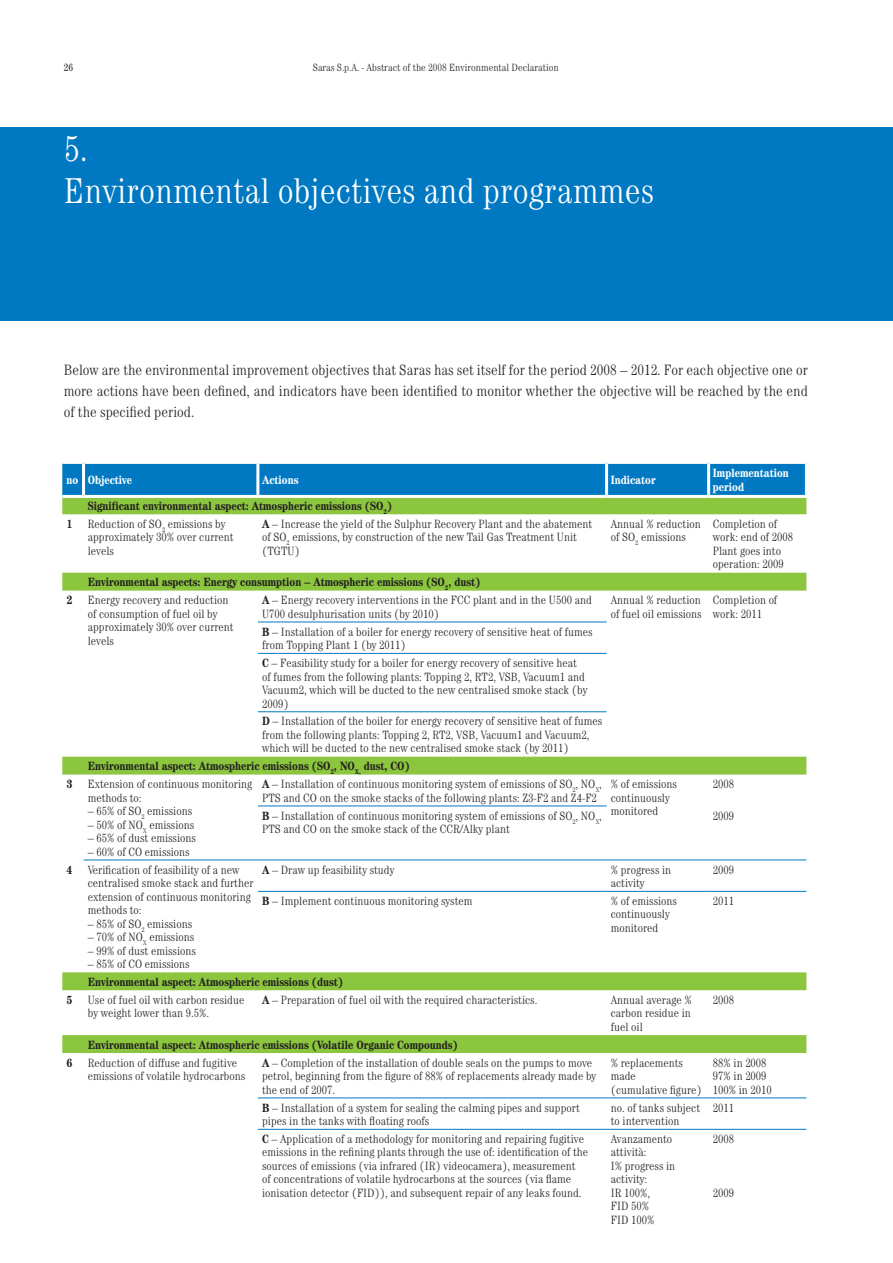
<style>
.page{position:relative;width:893px;height:1263px;background:#fff}
.page>*{position:absolute;margin:0;border:0;box-sizing:border-box;transform-origin:0 0}
.t1{font:300 condensed 36px/42px "Century";color:#fff}
.t2{font:300 condensed 15px/21.3px "Century";color:#231f20;text-align:justify}
.t3{font:300 condensed 12px/13.5px "Century";color:#231f20}
.t4{font:700 condensed 12px "Century";color:#231f20}
.t5{font:700 condensed 12px/13.5px "Century";color:#fff}
.t6{font:300 condensed 10.5px "Century";color:#231f20}
.t7{font:condensed 10.5px "Century";color:#231f20}
.s1{font-weight:700}
</style>
<div class="page">
<div style="left:0;top:128px;width:893px;height:193px;background:#0079c2"></div>
<div style="left:62px;top:464px;width:743px;height:31px;background:#0079c2"></div>
<svg style="left:62px;top:498px;width:744px;height:555px"></svg>
<hr style="left:258px;top:805px;width:349px;height:1px;background:#0079c2">
<hr style="left:84px;top:859px;width:174px;height:1px;background:#0079c2">
<hr style="left:258px;top:622px;width:349px;height:1px;background:#0079c2">
<hr style="left:258px;top:653px;width:349px;height:1px;background:#0079c2">
<hr style="left:258px;top:711px;width:349px;height:1px;background:#0079c2">
<hr style="left:258px;top:859px;width:349px;height:1px;background:#0079c2">
<hr style="left:258px;top:891px;width:349px;height:1px;background:#0079c2">
<hr style="left:607px;top:891px;width:102px;height:1px;background:#0079c2">
<hr style="left:709px;top:891px;width:97px;height:1px;background:#0079c2">
<hr style="left:82px;top:464px;width:3px;height:31px;background:#fff">
<hr style="left:256px;top:464px;width:3px;height:31px;background:#fff">
<hr style="left:605px;top:464px;width:3px;height:31px;background:#fff">
<hr style="left:707px;top:464px;width:3px;height:31px;background:#fff">
<hr style="left:258px;top:1097px;width:349px;height:1px;background:#0079c2">
<hr style="left:607px;top:1097px;width:102px;height:1px;background:#0079c2">
<hr style="left:709px;top:1097px;width:97px;height:1px;background:#0079c2">
<hr style="left:258px;top:1129px;width:349px;height:1px;background:#0079c2">
<hr style="left:607px;top:1129px;width:102px;height:1px;background:#0079c2">
<hr style="left:709px;top:1129px;width:97px;height:1px;background:#0079c2">
<hr style="left:607px;top:859px;width:102px;height:1px;background:#0079c2">
<hr style="left:709px;top:859px;width:97px;height:1px;background:#0079c2">
<p class="t7" style="left:64px;top:61px;width:11px">26</p>
<p class="t6" style="left:313px;top:62px;width:247px">Saras S.p.A. - Abstract of the 2008 Environmental Declaration</p>
<h1 class="t1" style="left:64px;top:128px;width:592px">5.<br>Environmental objectives and programmes</h1>
<p class="t2" style="left:64px;top:359px;width:746px">Below are the environmental improvement objectives that Saras has set itself for the period 2008 – 2012. For each objective one or more actions have been defined, and indicators have been identified to monitor whether the objective will be reached by the end of the specified period.</p>
<p class="t5" style="left:67px;top:473px;width:67px">no Objective</p>
<p class="t5" style="left:262px;top:473px;width:38px">Actions</p>
<p class="t5" style="left:611px;top:473px;width:46px">Indicator</p>
<p class="t5" style="left:713px;top:466px;width:77px">Implementation period</p>
<p class="t4" style="left:88px;top:499px;width:306px">Significant environmental aspect: Atmospheric emissions (SO<sub>2</sub>)</p>
<p class="t4" style="left:67px;top:517px;width:7px">1</p>
<p class="t3" style="left:88px;top:517px;width:147px">Reduction of SO<sub>2</sub> emissions by approximately 30% over current levels</p>
<p class="t3" style="left:262px;top:517px;width:332px"><span class="s1">A</span> – Increase the yield of the Sulphur Recovery Plant and the abatement of SO<sub>2</sub> emissions, by construction of the new Tail Gas Treatment Unit (TGTU)</p>
<p class="t3" style="left:611px;top:517px;width:91px">Annual % reduction of SO<sub>2</sub> emissions</p>
<p class="t3" style="left:713px;top:517px;width:82px">Completion of work: end of 2008<br>Plant goes into operation: 2009</p>
<p class="t4" style="left:88px;top:575px;width:394px">Environmental aspects: Energy consumption – Atmospheric emissions (SO<sub>2</sub>, dust)</p>
<p class="t4" style="left:67px;top:593px;width:7px">2</p>
<p class="t3" style="left:88px;top:593px;width:147px">Energy recovery and reduction of consumption of fuel oil by approximately 30% over current levels</p>
<p class="t3" style="left:262px;top:593px;width:331px"><span class="s1">A</span> – Energy recovery interventions in the FCC plant and in the U500 and<br>U700 desulphurisation units (by 2010)</p>
<p class="t3" style="left:611px;top:593px;width:92px">Annual % reduction of fuel oil emissions</p>
<p class="t3" style="left:713px;top:593px;width:66px">Completion of work: 2011</p>
<p class="t3" style="left:262px;top:625px;width:332px"><span class="s1">B</span> – Installation of a boiler for energy recovery of sensitive heat of fumes from Topping Plant 1 (by 2011)</p>
<p class="t3" style="left:262px;top:656px;width:327px"><span class="s1">C</span> – Feasibility study for a boiler for energy recovery of sensitive heat of fumes from the following plants: Topping 2, RT2, VSB, Vacuum1 and Vacuum2, which will be ducted to the new centralised smoke stack (by 2009)</p>
<p class="t3" style="left:262px;top:714px;width:342px"><span class="s1">D</span> – Installation of the boiler for energy recovery of sensitive heat of fumes from the following plants: Topping 2, RT2, VSB, Vacuum1 and Vacuum2, which will be ducted to the new centralised smoke stack (by 2011)</p>
<p class="t4" style="left:88px;top:759px;width:324px">Environmental aspect: Atmospheric emissions (SO<sub>2</sub>, NO<sub>X,</sub> dust, CO)</p>
<p class="t4" style="left:67px;top:777px;width:7px">3</p>
<p class="t3" style="left:88px;top:777px;width:166px">Extension of continuous monitoring methods to:</p>
<p class="t3" style="left:88px;top:804px;width:106px">– 65% of SO<sub>2</sub> emissions</p>
<p class="t3" style="left:88px;top:818px;width:108px">– 50% of NO<sub>X</sub> emissions</p>
<p class="t3" style="left:88px;top:831px;width:110px">– 65% of dust emissions</p>
<p class="t3" style="left:88px;top:845px;width:103px">– 60% of CO emissions</p>
<p class="t4" style="left:67px;top:862px;width:7px">4</p>
<p class="t3" style="left:88px;top:863px;width:167px">Verification of feasibility of a new centralised smoke stack and further extension of continuous monitoring methods to:</p>
<p class="t3" style="left:88px;top:917px;width:106px">– 85% of SO<sub>2</sub> emissions</p>
<p class="t3" style="left:88px;top:930px;width:108px">– 70% of NO<sub>X</sub> emissions</p>
<p class="t3" style="left:88px;top:944px;width:110px">– 99% of dust emissions</p>
<p class="t3" style="left:88px;top:957px;width:103px">– 85% of CO emissions</p>
<p class="t3" style="left:262px;top:777px;width:341px"><span class="s1">A</span> – Installation of continuous monitoring system of emissions of SO<sub>2</sub>, NO<sub>X</sub>,<br>PTS and CO on the smoke stacks of the following plants: Z3-F2 and Z4-F2</p>
<p class="t3" style="left:611px;top:777px;width:68px">% of emissions continuously monitored</p>
<p class="t3" style="left:713px;top:777px;width:23px">2008</p>
<p class="t3" style="left:262px;top:809px;width:341px"><span class="s1">B</span> – Installation of continuous monitoring system of emissions of SO<sub>2</sub>, NO<sub>X</sub>,<br>PTS and CO on the smoke stack of the CCR/Alky plant</p>
<p class="t3" style="left:713px;top:809px;width:23px">2009</p>
<p class="t3" style="left:262px;top:863px;width:134px"><span class="s1">A</span> – Draw up feasibility study</p>
<p class="t3" style="left:611px;top:863px;width:62px">% progress in activity</p>
<p class="t3" style="left:713px;top:863px;width:23px">2009</p>
<p class="t3" style="left:262px;top:894px;width:212px"><span class="s1">B</span> – Implement continuous monitoring system</p>
<p class="t3" style="left:611px;top:894px;width:68px">% of emissions continuously monitored</p>
<p class="t3" style="left:713px;top:894px;width:23px">2011</p>
<p class="t4" style="left:88px;top:975px;width:257px">Environmental aspect: Atmospheric emissions (dust)</p>
<p class="t4" style="left:67px;top:992px;width:7px">5</p>
<p class="t3" style="left:88px;top:993px;width:158px">Use of fuel oil with carbon residue by weight lower than 9.5%.</p>
<p class="t3" style="left:262px;top:993px;width:277px"><span class="s1">A</span> – Preparation of fuel oil with the required characteristics.</p>
<p class="t3" style="left:611px;top:993px;width:83px;text-align:justify">Annual average % carbon residue in fuel oil</p>
<p class="t3" style="left:713px;top:993px;width:23px">2008</p>
<p class="t4" style="left:88px;top:1037px;width:372px">Environmental aspect: Atmospheric emissions (Volatile Organic Compounds)</p>
<p class="t4" style="left:67px;top:1055px;width:7px">6</p>
<p class="t3" style="left:88px;top:1056px;width:159px">Reduction of diffuse and fugitive emissions of volatile hydrocarbons</p>
<p class="t3" style="left:262px;top:1056px;width:336px"><span class="s1">A</span> – Completion of the installation of double seals on the pumps to move petrol, beginning from the figure of 88% of replacements already made by the end of 2007.</p>
<p class="t3" style="left:611px;top:1056px;width:92px">% replacements made<br>(cumulative figure)</p>
<p class="t3" style="left:713px;top:1056px;width:61px">88% in 2008<br>97% in 2009<br>100% in 2010</p>
<p class="t3" style="left:262px;top:1100px;width:319px"><span class="s1">B</span> – Installation of a system for sealing the calming pipes and support pipes in the tanks with floating roofs</p>
<p class="t3" style="left:611px;top:1100px;width:91px">no. of tanks subject to intervention</p>
<p class="t3" style="left:713px;top:1100px;width:23px">2011</p>
<p class="t3" style="left:262px;top:1132px;width:328px"><span class="s1">C</span> – Application of a methodology for monitoring and repairing fugitive emissions in the refining plants through the use of: identification of the sources of emissions (via infrared (IR) videocamera), measurement<br>of concentrations of volatile hydrocarbons at the sources (via flame ionisation detector (FID)), and subsequent repair of any leaks found.</p>
<p class="t3" style="left:611px;top:1132px;width:66px">Avanzamento attività:<br>I% progress in activity:<br>IR 100%,<br>FID 50%<br>FID 100%</p>
<p class="t3" style="left:713px;top:1132px;width:23px">2008</p>
<p class="t3" style="left:713px;top:1186px;width:23px">2009</p>
</div>
